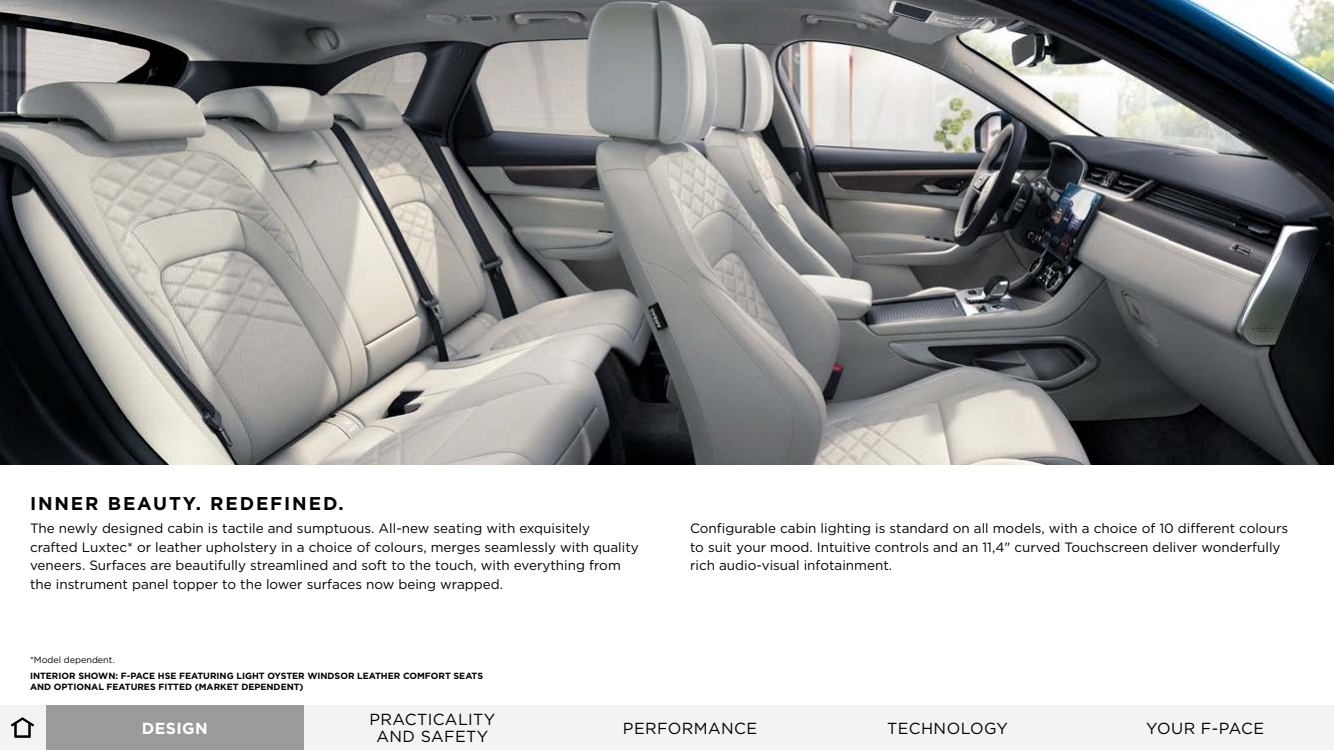
<style>
.page{position:relative;width:1334px;height:750px;background:#fff}
.page>*{position:absolute;margin:0;border:0;box-sizing:border-box;transform-origin:0 0}
.t1{font:700 18.5px "Gotham";letter-spacing:.1em;color:#000}
.t2{font:16px/17px "Gotham";letter-spacing:.025em;color:#000;text-align:center}
.t3{font:16px "Gotham";letter-spacing:.005em;color:#000}
.t4{font:700 16px "Gotham";letter-spacing:.025em;color:#fff}
.t5{font:13.5px/18.5px "Gotham";color:#000}
.t6{font:700 9px/10.8px "Gotham";color:#000}
.t7{font:9px "Gotham";color:#000}
</style>
<div class="page">
<img style="left:0;top:0;width:1334px;height:465px">
<div style="left:0;top:705px;width:1334px;height:45px;background:#f3f3f3"></div>
<div style="left:46px;top:705px;width:258px;height:45px;background:#9b9b9b"></div>
<svg style="left:11px;top:717px;width:23px;height:21px"></svg>
<h1 class="t1" style="left:30px;top:491px;width:315px">INNER BEAUTY. REDEFINED.</h1>
<p class="t5" style="left:30px;top:519px;width:610px">The newly designed cabin is tactile and sumptuous. All-new seating with exquisitely crafted Luxtec* or leather upholstery in a choice of colours, merges seamlessly with quality veneers. Surfaces are beautifully streamlined and soft to the touch, with everything from the instrument panel topper to the lower surfaces now being wrapped.</p>
<p class="t5" style="left:690px;top:519px;width:600px">Configurable cabin lighting is standard on all models, with a choice of 10 different colours to suit your mood. Intuitive controls and an 11,4" curved Touchscreen deliver wonderfully rich audio-visual infotainment.</p>
<p class="t7" style="left:30px;top:654px;width:86px">*Model dependent.</p>
<p class="t6" style="left:30px;top:671px;width:455px">INTERIOR SHOWN: F-PACE HSE FEATURING LIGHT OYSTER WINDSOR LEATHER COMFORT SEATS<br>AND OPTIONAL FEATURES FITTED (MARKET DEPENDENT)</p>
<p class="t2" style="left:369px;top:711px;width:128px">PRACTICALITY<br>AND SAFETY</p>
<p class="t4" style="left:142px;top:718px;width:68px">DESIGN</p>
<p class="t2" style="left:623px;top:719px;width:136px">PERFORMANCE</p>
<p class="t2" style="left:887px;top:719px;width:123px">TECHNOLOGY</p>
<p class="t3" style="left:1146px;top:718px;width:119px">YOUR F-PACE</p>
</div>
